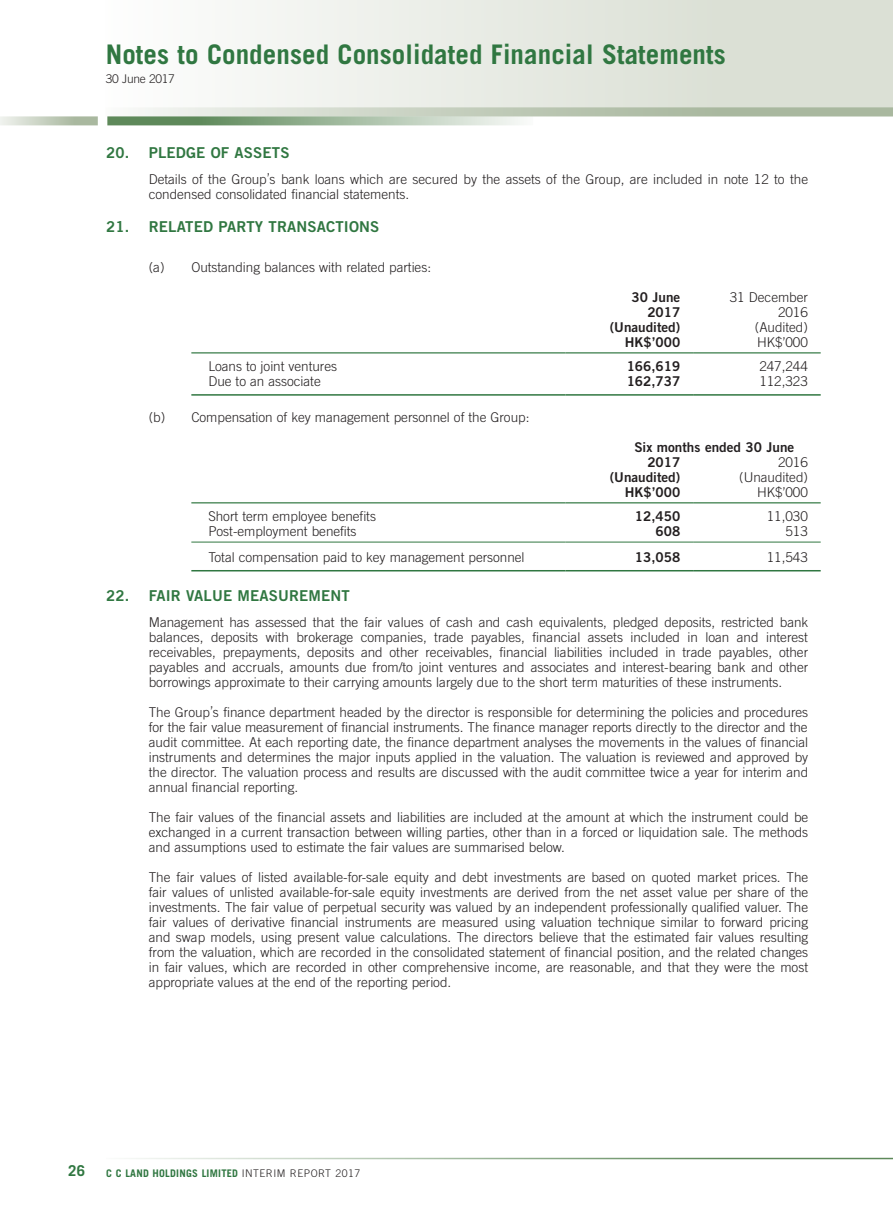
<style>
.page{position:relative;width:893px;height:1212px;background:#fff}
.page>*{position:absolute;margin:0;border:0;box-sizing:border-box;transform-origin:0 0}
.t1{font:700 27px "Trade Gothic LT Std";letter-spacing:.005em;color:#307741}
.Notes_HD1{font:15px "Trade Gothic LT Std Bd 2";letter-spacing:.01em;color:#307741}
.t2{font:700 15px "Trade Gothic LT Std";color:#307741}
.Body_Text{font:300 13.5px/15px "Trade Gothic LT Std";color:#231f20;text-align:justify}
.Body_Text-2{font:13.5px "Trade Gothic LT Std Bd 2";color:#231f20}
.t3{font:300 12px "Trade Gothic LT Std";letter-spacing:-.02em;color:#231f20}
.t4{font:700 10.5px "Trade Gothic LT Std";letter-spacing:.025em;color:#307741}
.s1{font-weight:300;color:#231f20}
</style>
<div class="page">
<div style="left:105px;top:0;width:788px;height:116px;background:linear-gradient(to right,#fcfcfc,#d5dbce)"></div>
<hr style="left:892px;top:0;width:1px;height:116px;background:#dbe0d5">
<svg style="left:105px;top:107px;width:787px;height:9px;background:#c6cfbf"></svg>
<svg style="left:107px;top:116px;width:426px;height:9px;background:#9eb89c"></svg>
<svg style="left:0;top:116px;width:98px;height:9px"></svg>
<hr style="left:106px;top:1158px;width:787px;height:1px;background:#5e895a">
<hr style="left:191px;top:352px;width:375px;height:1px;background:#307741">
<hr style="left:566px;top:352px;width:127px;height:1px;background:#307741">
<hr style="left:693px;top:352px;width:128px;height:1px;background:#307741">
<hr style="left:191px;top:394px;width:375px;height:2px;background:#307741">
<hr style="left:566px;top:394px;width:127px;height:2px;background:#307741">
<hr style="left:693px;top:394px;width:128px;height:2px;background:#307741">
<hr style="left:191px;top:502px;width:375px;height:1px;background:#307741">
<hr style="left:566px;top:502px;width:127px;height:1px;background:#307741">
<hr style="left:693px;top:502px;width:128px;height:1px;background:#307741">
<hr style="left:191px;top:542px;width:375px;height:1px;background:#307741">
<hr style="left:566px;top:542px;width:127px;height:1px;background:#307741">
<hr style="left:693px;top:542px;width:128px;height:1px;background:#307741">
<hr style="left:191px;top:570px;width:375px;height:1px;background:#307741">
<hr style="left:566px;top:570px;width:127px;height:1px;background:#307741">
<hr style="left:693px;top:570px;width:128px;height:1px;background:#307741">
<h1 class="t1" style="left:106px;top:38px;width:621px">Notes to Condensed Consolidated Financial Statements</h1>
<p class="t3" style="left:106px;top:71px;width:71px">30 June 2017</p>
<p class="Notes_HD1" style="left:106px;top:143px;width:185px">20. PLEDGE OF ASSETS</p>
<p class="Body_Text" style="left:149px;top:171px;width:661px">Details of the Group’s bank loans which are secured by the assets of the Group, are included in note 12 to the condensed consolidated financial statements.</p>
<p class="Notes_HD1" style="left:106px;top:217px;width:275px">21. RELATED PARTY TRANSACTIONS</p>
<p class="Body_Text" style="left:149px;top:260px;width:284px">(a) Outstanding balances with related parties:</p>
<p class="Body_Text-2" style="left:631px;top:289px;width:50px">30 June</p>
<p class="Body_Text" style="left:730px;top:290px;width:80px">31 December</p>
<p class="Body_Text-2" style="left:647px;top:304px;width:34px">2017</p>
<p class="Body_Text" style="left:778px;top:305px;width:31px">2016</p>
<p class="Body_Text-2" style="left:610px;top:319px;width:72px">(Unaudited)</p>
<p class="Body_Text" style="left:755px;top:320px;width:55px">(Audited)</p>
<p class="Body_Text-2" style="left:625px;top:334px;width:57px">HK$’000</p>
<p class="Body_Text" style="left:757px;top:335px;width:52px">HK$’000</p>
<p class="Body_Text" style="left:208px;top:359px;width:130px">Loans to joint ventures</p>
<p class="Body_Text-2" style="left:627px;top:358px;width:55px">166,619</p>
<p class="Body_Text" style="left:759px;top:359px;width:50px">247,244</p>
<p class="Body_Text" style="left:208px;top:374px;width:114px">Due to an associate</p>
<p class="Body_Text-2" style="left:627px;top:373px;width:55px">162,737</p>
<p class="Body_Text" style="left:759px;top:374px;width:50px">112,323</p>
<p class="Body_Text" style="left:149px;top:410px;width:382px">(b) Compensation of key management personnel of the Group:</p>
<p class="Body_Text-2" style="left:634px;top:439px;width:162px">Six months ended 30 June</p>
<p class="Body_Text-2" style="left:647px;top:454px;width:34px">2017</p>
<p class="Body_Text" style="left:778px;top:455px;width:31px">2016</p>
<p class="Body_Text-2" style="left:610px;top:469px;width:72px">(Unaudited)</p>
<p class="Body_Text" style="left:739px;top:470px;width:70px">(Unaudited)</p>
<p class="Body_Text-2" style="left:625px;top:484px;width:57px">HK$’000</p>
<p class="Body_Text" style="left:757px;top:485px;width:52px">HK$’000</p>
<p class="Body_Text" style="left:208px;top:509px;width:169px">Short term employee benefits</p>
<p class="Body_Text-2" style="left:635px;top:508px;width:47px">12,450</p>
<p class="Body_Text" style="left:767px;top:509px;width:43px">11,030</p>
<p class="Body_Text" style="left:208px;top:524px;width:150px">Post-employment benefits</p>
<p class="Body_Text-2" style="left:656px;top:523px;width:26px">608</p>
<p class="Body_Text" style="left:785px;top:524px;width:24px">513</p>
<p class="Body_Text" style="left:208px;top:550px;width:318px">Total compensation paid to key management personnel</p>
<p class="Body_Text-2" style="left:635px;top:549px;width:47px">13,058</p>
<p class="Body_Text" style="left:767px;top:550px;width:43px">11,543</p>
<p class="Notes_HD1" style="left:106px;top:586px;width:245px">22. FAIR VALUE MEASUREMENT</p>
<p class="Body_Text" style="left:149px;top:614px;width:661px">Management has assessed that the fair values of cash and cash equivalents, pledged deposits, restricted bank balances, deposits with brokerage companies, trade payables, financial assets included in loan and interest receivables, prepayments, deposits and other receivables, financial liabilities included in trade payables, other payables and accruals, amounts due from/to joint ventures and associates and interest-bearing bank and other borrowings approximate to their carrying amounts largely due to the short term maturities of these instruments.</p>
<p class="Body_Text" style="left:149px;top:704px;width:661px">The Group’s finance department headed by the director is responsible for determining the policies and procedures for the fair value measurement of financial instruments. The finance manager reports directly to the director and the audit committee. At each reporting date, the finance department analyses the movements in the values of financial instruments and determines the major inputs applied in the valuation. The valuation is reviewed and approved by the director. The valuation process and results are discussed with the audit committee twice a year for interim and annual financial reporting.</p>
<p class="Body_Text" style="left:149px;top:809px;width:661px">The fair values of the financial assets and liabilities are included at the amount at which the instrument could be exchanged in a current transaction between willing parties, other than in a forced or liquidation sale. The methods and assumptions used to estimate the fair values are summarised below.</p>
<p class="Body_Text" style="left:149px;top:869px;width:661px">The fair values of listed available-for-sale equity and debt investments are based on quoted market prices. The fair values of unlisted available-for-sale equity investments are derived from the net asset value per share of the investments. The fair value of perpetual security was valued by an independent professionally qualified valuer. The fair values of derivative financial instruments are measured using valuation technique similar to forward pricing and swap models, using present value calculations. The directors believe that the estimated fair values resulting from the valuation, which are recorded in the consolidated statement of financial position, and the related changes in fair values, which are recorded in other comprehensive income, are reasonable, and that they were the most appropriate values at the end of the reporting period.</p>
<p class="t2" style="left:68px;top:1161px;width:18px">26</p>
<p class="t4" style="left:106px;top:1166px;width:255px">C C LAND HOLDINGS LIMITED <span class="s1">INTERIM REPORT 2017</span></p>
</div>
